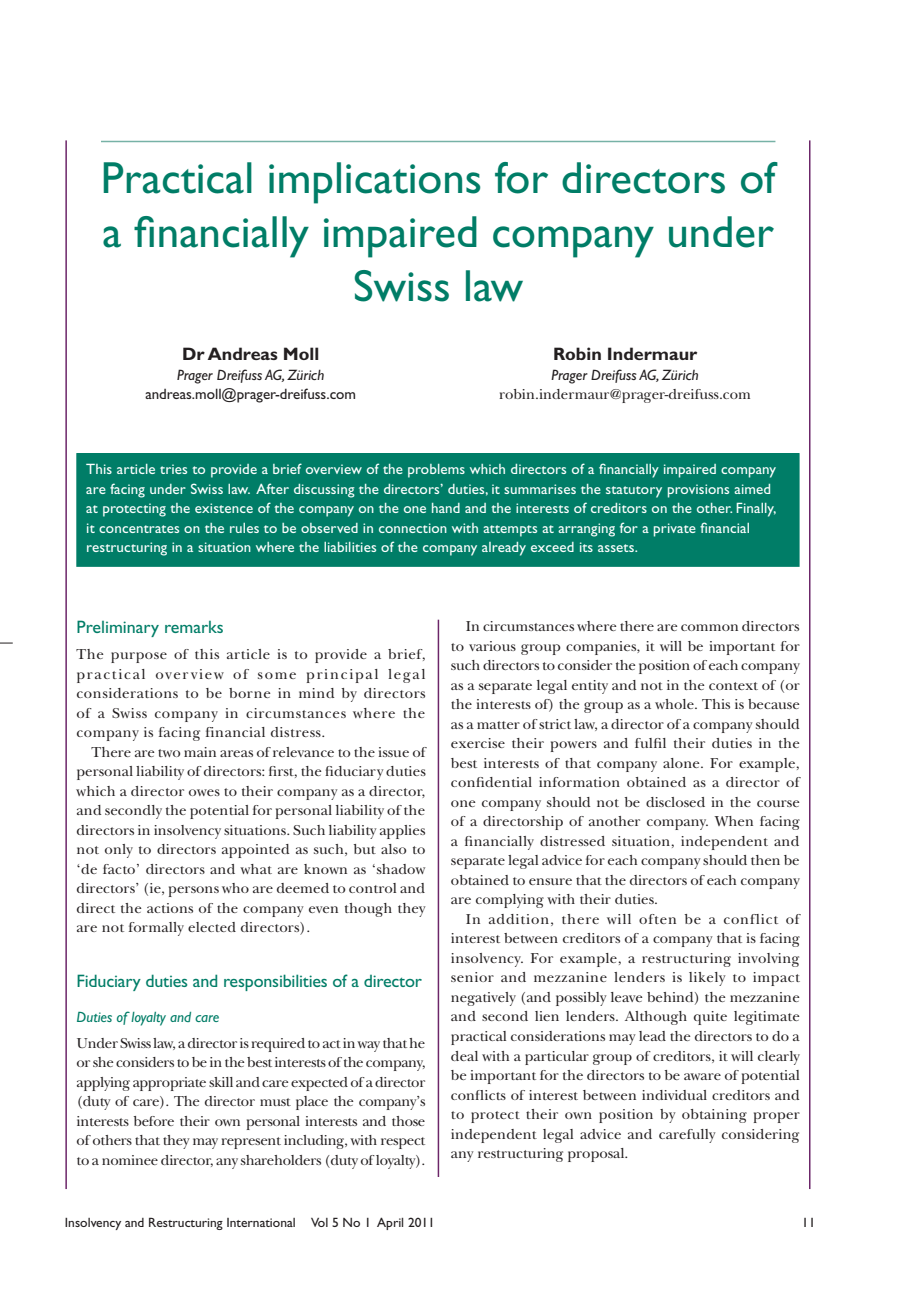
<style>
.page{position:relative;width:919px;height:1289px;background:#fff}
.page>*{position:absolute;margin:0;border:0;box-sizing:border-box;transform-origin:0 0}
.t1{font:45px/54px "Gill Sans";color:#007d67;text-align:center}
.t2{font:18px "Gill Sans";letter-spacing:-.01em;color:#007d67}
.t3{font:700 18px "Gill Sans";color:#231f20}
.t4{font:15px/19.5px "New Baskerville";color:#231f20;text-align:justify}
.t5{font:15px/19.5px "Gill Sans";letter-spacing:.01em;color:#fff}
.t6{font:15px/19.5px "Gill Sans";color:#231f20;text-align:center}
.t7{font:italic 15px "Gill Sans";color:#231f20}
.t8{font:italic 15px "Gill Sans";color:#007d67}
.t9{font:13.5px "Gill Sans";color:#231f20}
.s1{font-style:italic}
</style>
<div class="page">
<hr style="left:65px;top:140px;width:2px;height:1048px;background:#6c2669">
<hr style="left:808px;top:140px;width:2px;height:1048px;background:#6c2669">
<hr style="left:437px;top:619px;width:2px;height:557px;background:#6c2669">
<hr style="left:101px;top:141px;width:674px;height:1px;background:#77b2a6">
<div style="left:77px;top:454px;width:721px;height:112px;background:#007d67"></div>
<div style="left:76px;top:453px;width:723px;height:114px;border:2px solid #007d67"></div>
<svg style="left:0;top:642px;width:13px;height:1px"></svg>
<h1 class="t1" style="left:101px;top:151px;width:676px">Practical implications for directors of a financially impaired company under<br>Swiss law</h1>
<p class="t3" style="left:182px;top:343px;width:139px">Dr Andreas Moll</p>
<p class="t6" style="left:145px;top:365px;width:212px"><span class="s1">Prager Dreifuss</span> <span class="s1">AG</span><span class="s1">, Zürich </span>andreas.moll@prager-dreifuss.com</p>
<p class="t3" style="left:553px;top:343px;width:146px">Robin Indermaur</p>
<p class="t7" style="left:551px;top:366px;width:149px">Prager Dreifuss AG, Zürich</p>
<p class="t4" style="left:499px;top:384px;width:253px">robin.indermaur@prager-dreifuss.com</p>
<p class="t5" style="left:86px;top:459px;width:691px">This article tries to provide a brief overview of the problems which directors of a financially impaired company are facing under Swiss law. After discussing the directors’ duties, it summarises the statutory provisions aimed at protecting the existence of the company on the one hand and the interests of creditors on the other. Finally, it concentrates on the rules to be observed in connection with attempts at arranging for a private financial restructuring in a situation where the liabilities of the company already exceed its assets.</p>
<p class="t2" style="left:77px;top:616px;width:149px">Preliminary remarks</p>
<p class="t4" style="left:77px;top:644px;width:350px">The purpose of this article is to provide a brief, practical overview of some principal legal considerations to be borne in mind by directors of a Swiss company in circumstances where the company is facing financial distress.</p>
<p class="t4" style="left:77px;top:742px;width:350px;text-indent:15px">There are two main areas of relevance to the issue of personal liability of directors: first, the fiduciary duties which a director owes to their company as a director, and secondly the potential for personal liability of the directors in insolvency situations. Such liability applies not only to directors appointed as such, but also to ‘de facto’ directors and what are known as ‘shadow directors’ (ie, persons who are deemed to control and direct the actions of the company even though they are not formally elected directors).</p>
<p class="t2" style="left:77px;top:970px;width:347px">Fiduciary duties and responsibilities of a director</p>
<p class="t8" style="left:77px;top:1008px;width:144px">Duties of loyalty and care</p>
<p class="t4" style="left:77px;top:1032px;width:350px">Under Swiss law, a director is required to act in way that he or she considers to be in the best interests of the company, applying appropriate skill and care expected of a director (duty of care). The director must place the company’s interests before their own personal interests and those of others that they may represent including, with respect to a nominee director, any shareholders (duty of loyalty).</p>
<p class="t4" style="left:451px;top:616px;width:350px;text-indent:15px">In circumstances where there are common directors to various group companies, it will be important for such directors to consider the position of each company as a separate legal entity and not in the context of (or the interests of) the group as a whole. This is because as a matter of strict law, a director of a company should exercise their powers and fulfil their duties in the best interests of that company alone. For example, confidential information obtained as a director of one company should not be disclosed in the course of a directorship of another company. When facing a financially distressed situation, independent and separate legal advice for each company should then be obtained to ensure that the directors of each company are complying with their duties.</p>
<p class="t4" style="left:451px;top:909px;width:350px;text-indent:15px">In addition, there will often be a conflict of interest between creditors of a company that is facing insolvency. For example, a restructuring involving senior and mezzanine lenders is likely to impact negatively (and possibly leave behind) the mezzanine and second lien lenders. Although quite legitimate practical considerations may lead the directors to do a deal with a particular group of creditors, it will clearly be important for the directors to be aware of potential conflicts of interest between individual creditors and to protect their own position by obtaining proper independent legal advice and carefully considering any restructuring proposal.</p>
<p class="t9" style="left:65px;top:1214px;width:371px">Insolvency and Restructuring International Vol 5 No 1 April 2011</p>
<p class="t9" style="left:801px;top:1214px;width:15px">11</p>
</div>
